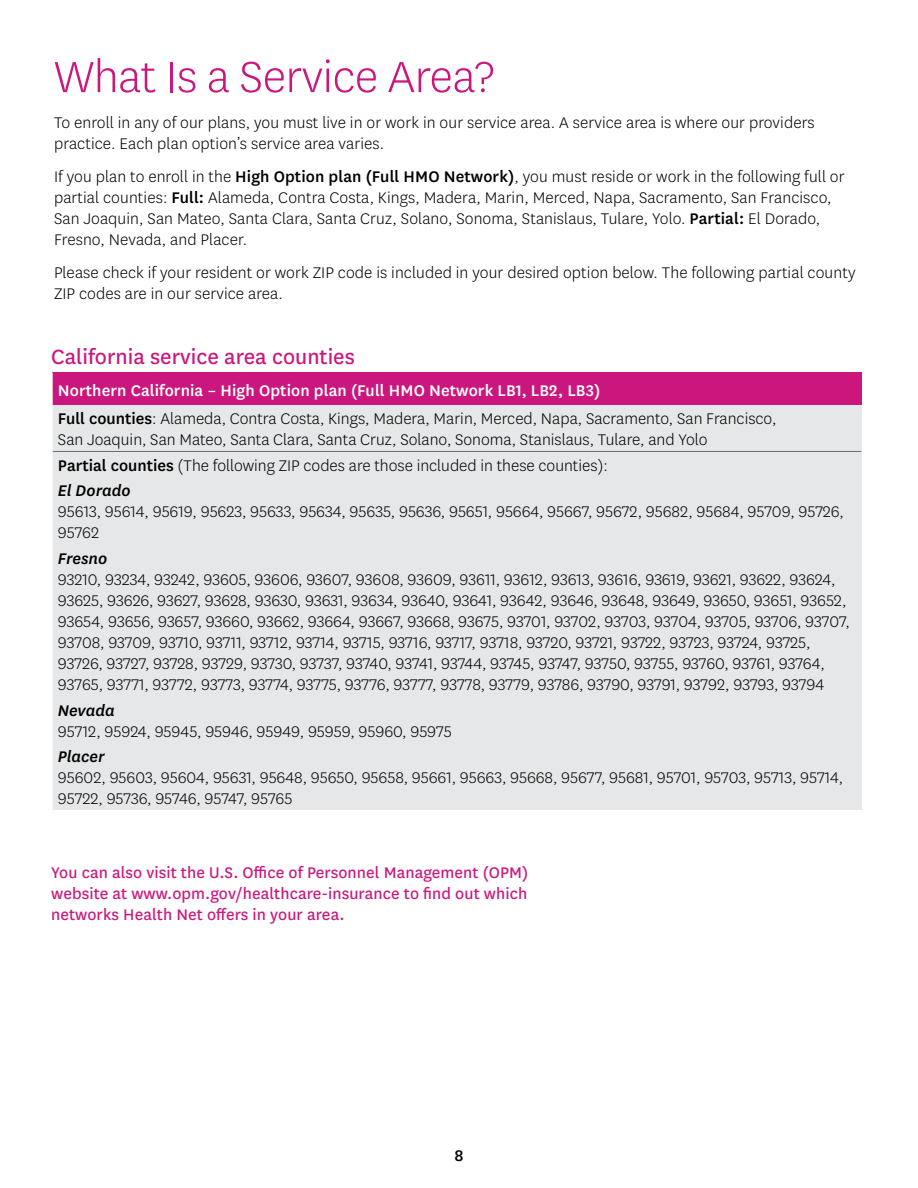
<style>
.page{position:relative;width:918px;height:1188px;background:#fff}
.page>*{position:absolute;margin:0;border:0;box-sizing:border-box;transform-origin:0 0}
.t1{font:300 51px "Centene Sans";letter-spacing:-.01em;color:#cb177d}
.t2{font:24px "Centene Sans";color:#cb177d}
.t3{font:300 18px/21px "Centene Sans";color:#000}
.t4{font:18px/21px "Centene Sans";letter-spacing:.005em;color:#cb177d;text-align:justify}
.t5{font:500 18px "Centene Sans";letter-spacing:.005em;color:#fff}
.t6{font:italic 500 18px "Centene Sans";color:#000}
.t7{font:500 18px "Centene Sans";color:#000}
.s1{font-weight:500}
</style>
<div class="page">
<div style="left:52px;top:373px;width:809px;height:32px;background:#cb177d"></div>
<div style="left:52px;top:405px;width:809px;height:46px;background:#e6e7e8"></div>
<div style="left:52px;top:451px;width:809px;height:359px;background:#e6e7e8"></div>
<hr style="left:51px;top:373px;width:2px;height:32px;background:#fff">
<hr style="left:51px;top:405px;width:2px;height:46px;background:#fff">
<hr style="left:53px;top:451px;width:808px;height:1px;background:#6d6e71">
<hr style="left:51px;top:451px;width:2px;height:359px;background:#fff">
<h2 class="t1" style="left:54px;top:45px;width:442px">What Is a Service Area?</h2>
<p class="t3" style="left:54px;top:112px;width:762px">To enroll in any of our plans, you must live in or work in our service area. A service area is where our providers practice. Each plan option’s service area varies.</p>
<p class="t3" style="left:54px;top:166px;width:792px">If you plan to enroll in the <span class="s1">High Option plan (Full HMO Network)</span>, you must reside or work in the following full or partial counties: <span class="s1">Full:</span> Alameda, Contra Costa, Kings, Madera, Marin, Merced, Napa, Sacramento, San Francisco, San Joaquin, San Mateo, Santa Clara, Santa Cruz, Solano, Sonoma, Stanislaus, Tulare, Yolo. <span class="s1">Partial:</span> El Dorado, Fresno, Nevada, and Placer.</p>
<p class="t3" style="left:54px;top:262px;width:803px">Please check if your resident or work ZIP code is included in your desired option below. The following partial county<br>ZIP codes are in our service area.</p>
<h3 class="t2" style="left:51px;top:340px;width:305px">California service area counties</h3>
<h4 class="t5" style="left:58px;top:378px;width:544px">Northern California – High Option plan (Full HMO Network LB1, LB2, LB3)</h4>
<p class="t3" style="left:58px;top:408px;width:720px"><span class="s1">Full counties</span>: Alameda, Contra Costa, Kings, Madera, Marin, Merced, Napa, Sacramento, San Francisco,<br>San Joaquin, San Mateo, Santa Clara, Santa Cruz, Solano, Sonoma, Stanislaus, Tulare, and Yolo</p>
<p class="t3" style="left:58px;top:454px;width:551px"><span class="s1">Partial counties</span> (The following ZIP codes are those included in these counties):</p>
<h5 class="t6" style="left:58px;top:479px;width:74px">El Dorado</h5>
<p class="t3" style="left:58px;top:501px;width:787px">95613, 95614, 95619, 95623, 95633, 95634, 95635, 95636, 95651, 95664, 95667, 95672, 95682, 95684, 95709, 95726,<br>95762</p>
<h5 class="t6" style="left:58px;top:547px;width:51px">Fresno</h5>
<p class="t3" style="left:58px;top:568px;width:793px">93210, 93234, 93242, 93605, 93606, 93607, 93608, 93609, 93611, 93612, 93613, 93616, 93619, 93621, 93622, 93624, 93625, 93626, 93627, 93628, 93630, 93631, 93634, 93640, 93641, 93642, 93646, 93648, 93649, 93650, 93651, 93652, 93654, 93656, 93657, 93660, 93662, 93664, 93667, 93668, 93675, 93701, 93702, 93703, 93704, 93705, 93706, 93707, 93708, 93709, 93710, 93711, 93712, 93714, 93715, 93716, 93717, 93718, 93720, 93721, 93722, 93723, 93724, 93725, 93726, 93727, 93728, 93729, 93730, 93737, 93740, 93741, 93744, 93745, 93747, 93750, 93755, 93760, 93761, 93764, 93765, 93771, 93772, 93773, 93774, 93775, 93776, 93777, 93778, 93779, 93786, 93790, 93791, 93792, 93793, 93794</p>
<h5 class="t6" style="left:58px;top:698px;width:59px">Nevada</h5>
<p class="t3" style="left:58px;top:720px;width:395px">95712, 95924, 95945, 95946, 95949, 95959, 95960, 95975</p>
<h5 class="t6" style="left:58px;top:745px;width:48px">Placer</h5>
<p class="t3" style="left:58px;top:767px;width:787px">95602, 95603, 95604, 95631, 95648, 95650, 95658, 95661, 95663, 95668, 95677, 95681, 95701, 95703, 95713, 95714,<br>95722, 95736, 95746, 95747, 95765</p>
<p class="t4" style="left:51px;top:861px;width:479px">You can also visit the U.S. Office of Personnel Management (OPM) website at www.opm.gov/healthcare-insurance to find out which networks Health Net offers in your area.</p>
<p class="t7" style="left:454px;top:1143px;width:11px">8</p>
</div>
